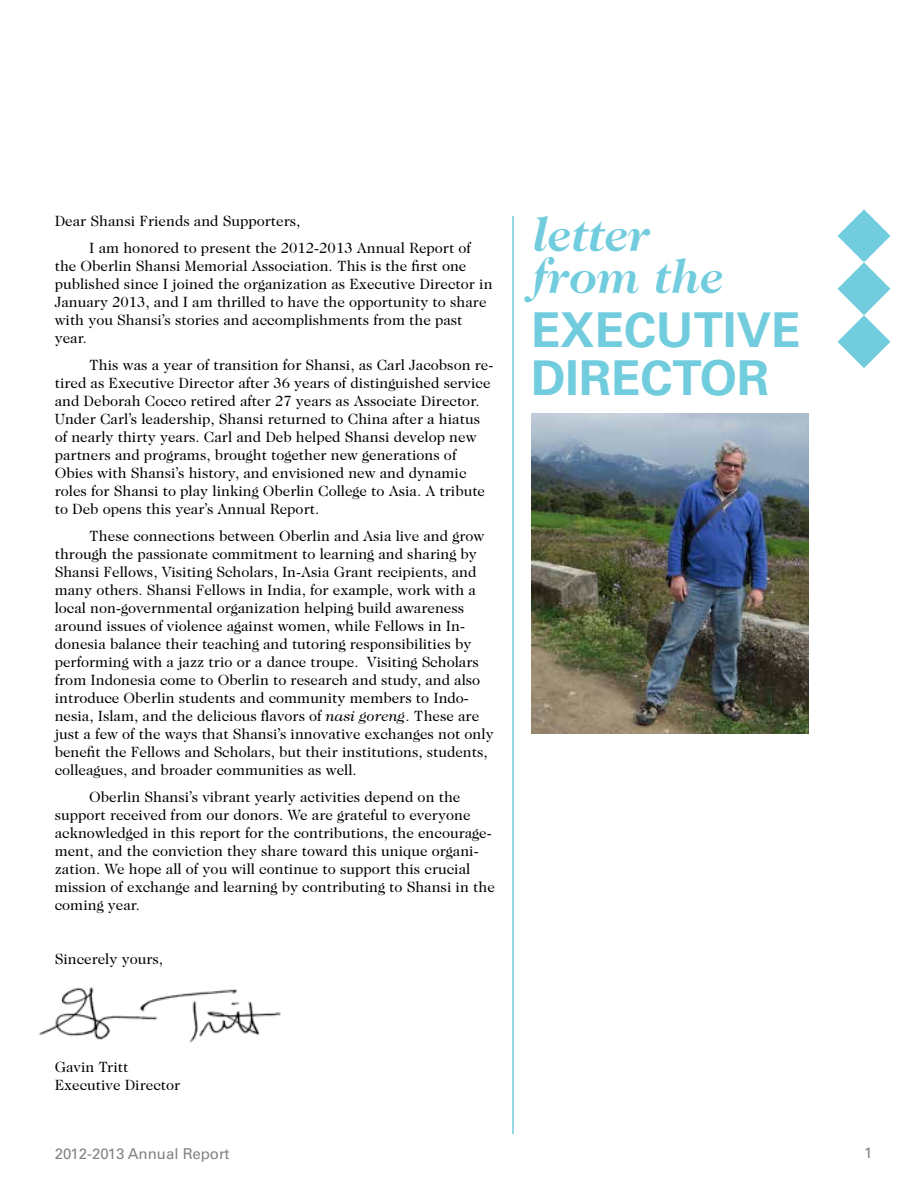
<style>
.page{position:relative;width:918px;height:1188px;background:#fff}
.page>*{position:absolute;margin:0;border:0;box-sizing:border-box;transform-origin:0 0}
.t1{font:700 48px/48px "Univers LT Std";color:#71cdde}
.t2{font:italic 700 48px/42px "Caslon 224 Std";color:#71cdde}
.t3{font:15px/18px "Caslon 224 Std";color:#000}
.t4{font:15px "Univers LT Std";color:#808285}
.s1{font-style:italic}
</style>
<div class="page">
<img style="left:39px;top:987px;width:242px;height:55px">
<img style="left:531px;top:413px;width:277px;height:321px">
<hr style="left:512px;top:216px;width:2px;height:918px;background:#71cdde">
<svg style="left:838px;top:209px;width:52px;height:159px"></svg>
<p class="t3" style="left:89px;top:207px;width:383px;line-height:27px;text-indent:-34px">Dear Shansi Friends and Supporters,<br>I am honored to present the 2012-2013 Annual Report of</p>
<p class="t3" style="left:55px;top:257px;width:439px">the Oberlin Shansi Memorial Association. This is the first one published since I joined the organization as Executive Director in January 2013, and I am thrilled to have the opportunity to share with you Shansi’s stories and accomplishments from the past year.</p>
<p class="t3" style="left:55px;top:356px;width:440px;text-indent:34px">This was a year of transition for Shansi, as Carl Jacobson re&shy;tired as Executive Director after 36 years of distinguished service and Deborah Cocco retired after 27 years as Associate Director.<br>Under Carl’s leadership, Shansi returned to China after a hiatus of nearly thirty years. Carl and Deb helped Shansi develop new partners and programs, brought together new generations of Obies with Shansi’s history, and envisioned new and dynamic roles for Shansi to play linking Oberlin College to Asia. A tribute to Deb opens this year’s Annual Report.</p>
<p class="t3" style="left:55px;top:527px;width:440px;text-indent:34px">These connections between Oberlin and Asia live and grow through the passionate commitment to learning and sharing by Shansi Fellows, Visiting Scholars, In-Asia Grant recipients, and many others. Shansi Fellows in India, for example, work with a local non-governmental organization helping build awareness around issues of violence against women, while Fellows in In&shy;donesia balance their teaching and tutoring responsibilities by performing with a jazz trio or a dance troupe. Visiting Scholars from Indonesia come to Oberlin to research and study, and also introduce Oberlin students and community members to Indo&shy;nesia, Islam, and the delicious flavors of <span class="s1">nasi goreng</span>. These are just a few of the ways that Shansi’s innovative exchanges not only benefit the Fellows and Scholars, but their institutions, students, colleagues, and broader communities as well.</p>
<p class="t3" style="left:55px;top:788px;width:442px;text-indent:34px">Oberlin Shansi’s vibrant yearly activities depend on the support received from our donors. We are grateful to everyone acknowledged in this report for the contributions, the encourage&shy;ment, and the conviction they share toward this unique organi&shy;zation. We hope all of you will continue to support this crucial mission of exchange and learning by contributing to Shansi in the coming year.</p>
<p class="t3" style="left:55px;top:950px;width:110px">Sincerely yours,</p>
<h1 class="t2" style="left:531px;top:213px;width:193px">letter from the</h1>
<h1 class="t1" style="left:531px;top:307px;width:271px">EXECUTIVE<br>DIRECTOR</h1>
<p class="t3" style="left:55px;top:1058px;width:127px">Gavin Tritt<br>Executive Director</p>
<p class="t4" style="left:55px;top:1145px;width:176px">2012-2013 Annual Report</p>
<p class="t4" style="left:864px;top:1144px;width:10px">1</p>
</div>
